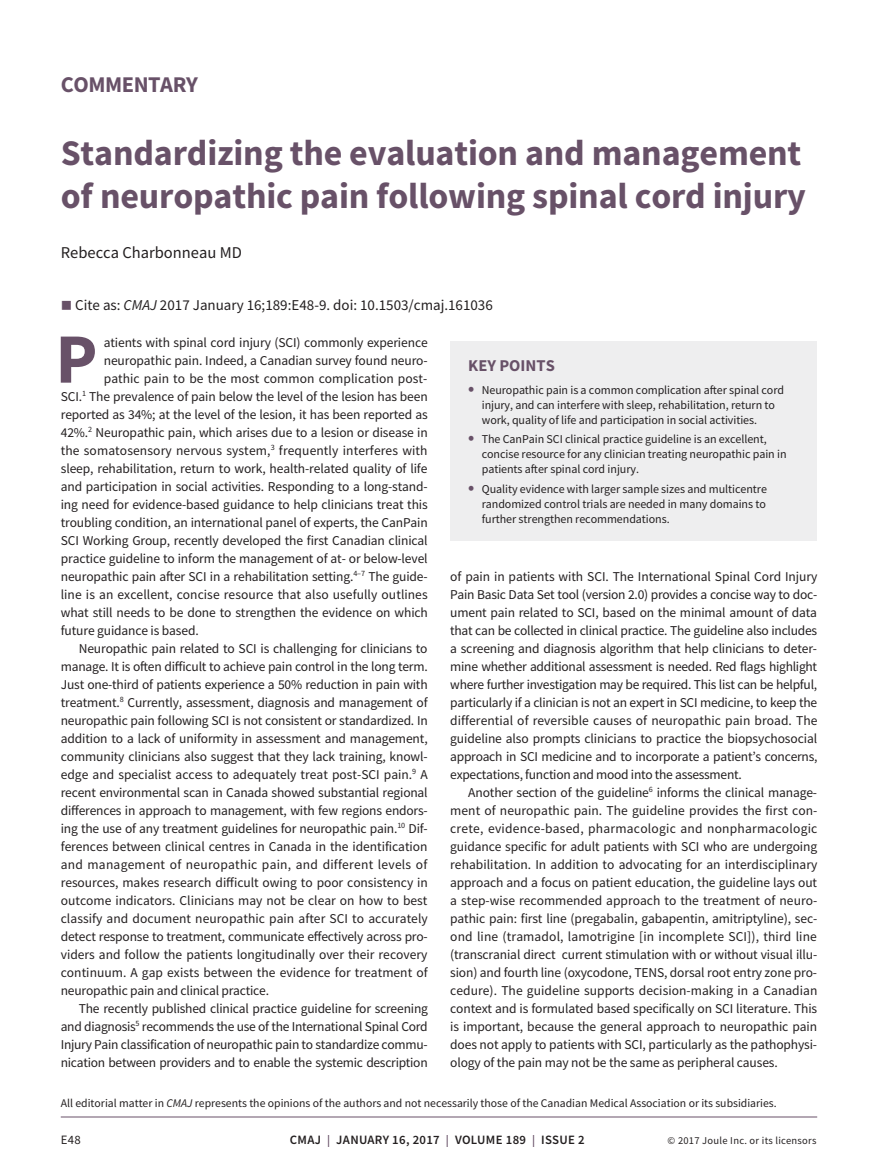
<style>
.page{position:relative;width:878px;height:1175px;background:#fff}
.page>*{position:absolute;margin:0;border:0;box-sizing:border-box;transform-origin:0 0}
.t1{font:700 70.65px "Source Sans Pro";color:#685168}
.t2{font:700 36px/43.2px "Source Sans Pro";letter-spacing:-.005em;color:#685168}
.t3{font:700 22.5px "Source Sans Pro";letter-spacing:-.02em;color:#685168}
.t4{font:16.5px "Source Sans Pro";color:#231f20}
.t5{font:700 16.5px "Source Sans Pro";color:#685168}
.t6{font:15px "Source Sans Pro";color:#231f20}
.t7{font:13.5px/18px "Source Sans Pro";letter-spacing:-.01em;color:#231f20;text-align:justify}
.t8{font:13.5px "Source Sans Pro";letter-spacing:.01em;color:#231f20}
.t9{font:13.5px "Source Sans Pro";letter-spacing:.015em;color:#231f20}
.t10{font:600 12.75px "Source Sans Pro";letter-spacing:.025em;color:#231f20}
.t11{font:12.75px "Source Sans Pro";color:#231f20}
.t12{font:12px/15px "Source Sans Pro";letter-spacing:-.005em;color:#231f20}
.t13{font:11.7px "Source Sans Pro";color:#231f20}
.t14{font:10.5px "Source Sans Pro";letter-spacing:.025em;color:#231f20}
.s1{color:#685168}
.s2{font-style:italic}
.s3{font-weight:700;font-size:18px;color:#685168}
.s4{font-size:12px;color:#685168}
</style>
<div class="page">
<hr style="left:61px;top:1116px;width:756px;height:1px;background:#685168">
<div style="left:450px;top:341px;width:367px;height:200px;background:#eeeeef"></div>
<h3 class="t3" style="left:61px;top:69px;width:139px">COMMENTARY</h3>
<h2 class="t2" style="left:61px;top:131px;width:746px">Standardizing the evaluation and management of neuropathic pain following spinal cord injury</h2>
<p class="t4" style="left:61px;top:242px;width:183px">Rebecca Charbonneau MD</p>
<p class="t6" style="left:61px;top:296px;width:433px"><span class="s1">■</span> Cite as: <span class="s2">CMAJ</span> 2017 January 16;189:E48-9. doi: 10.1503/cmaj.161036</p>
<h1 class="t1" style="left:55px;top:311px;width:44px">P</h1>
<p class="t7" style="left:104px;top:333px;width:325px">atients with spinal cord injury (SCI) commonly experience</p>
<p class="t7" style="left:104px;top:351px;width:325px">neuropathic pain. Indeed, a Canadian survey found neuro-</p>
<p class="t7" style="left:104px;top:369px;width:325px">pathic pain to be the most common complication post-</p>
<p class="t7" style="left:61px;top:387px;width:368px">SCI.<sup>1</sup> The prevalence of pain below the level of the lesion has been</p>
<p class="t7" style="left:61px;top:405px;width:368px">reported as 34%; at the level of the lesion, it has been reported as</p>
<p class="t7" style="left:61px;top:423px;width:368px">42%.<sup>2</sup> Neuropathic pain, which arises due to a lesion or disease in</p>
<p class="t8" style="left:61px;top:441px;width:368px">the somatosensory nervous system,<sup>3</sup> frequently interferes with</p>
<p class="t7" style="left:61px;top:459px;width:368px">sleep, rehabilitation, return to work, health-related quality of life</p>
<p class="t7" style="left:61px;top:477px;width:368px">and participation in social activities. Responding to a long-stand-</p>
<p class="t7" style="left:61px;top:495px;width:368px">ing need for evidence-based guidance to help clinicians treat this</p>
<p class="t7" style="left:61px;top:513px;width:368px">troubling condition, an international panel of experts, the CanPain</p>
<p class="t7" style="left:61px;top:531px;width:368px">SCI Working Group, recently developed the first Canadian clinical</p>
<p class="t7" style="left:61px;top:549px;width:368px">practice guideline to inform the management of at- or below-level</p>
<p class="t7" style="left:61px;top:567px;width:368px">neuropathic pain after SCI in a rehabilitation setting.<sup>4–7</sup> The guide-</p>
<p class="t7" style="left:61px;top:585px;width:368px">line is an excellent, concise resource that also usefully outlines</p>
<p class="t7" style="left:61px;top:603px;width:368px">what still needs to be done to strengthen the evidence on which</p>
<p class="t7" style="left:61px;top:621px;width:139px">future guidance is based.</p>
<p class="t7" style="left:79px;top:639px;width:350px">Neuropathic pain related to SCI is challenging for clinicians to</p>
<p class="t7" style="left:61px;top:657px;width:368px">manage. It is often difficult to achieve pain control in the long term.</p>
<p class="t7" style="left:61px;top:675px;width:368px">Just one-third of patients experience a 50% reduction in pain with</p>
<p class="t7" style="left:61px;top:693px;width:368px">treatment.<sup>8</sup> Currently, assessment, diagnosis and management of</p>
<p class="t7" style="left:61px;top:711px;width:368px">neuropathic pain following SCI is not consistent or standardized. In</p>
<p class="t7" style="left:61px;top:729px;width:368px">addition to a lack of uniformity in assessment and management,</p>
<p class="t7" style="left:61px;top:747px;width:368px">community clinicians also suggest that they lack training, knowl-</p>
<p class="t7" style="left:61px;top:765px;width:368px">edge and specialist access to adequately treat post-SCI pain.<sup>9</sup> A</p>
<p class="t7" style="left:61px;top:783px;width:368px">recent environmental scan in Canada showed substantial regional</p>
<p class="t7" style="left:61px;top:801px;width:368px">differences in approach to management, with few regions endors-</p>
<p class="t7" style="left:61px;top:819px;width:368px">ing the use of any treatment guidelines for neuropathic pain.<sup>10</sup> Dif-</p>
<p class="t7" style="left:61px;top:837px;width:368px">ferences between clinical centres in Canada in the identification</p>
<p class="t9" style="left:61px;top:855px;width:368px">and management of neuropathic pain, and different levels of</p>
<p class="t7" style="left:61px;top:873px;width:368px">resources, makes research difficult owing to poor consistency in</p>
<p class="t7" style="left:61px;top:891px;width:368px">outcome indicators. Clinicians may not be clear on how to best</p>
<p class="t7" style="left:61px;top:909px;width:368px">classify and document neuropathic pain after SCI to accurately</p>
<p class="t7" style="left:61px;top:927px;width:368px">detect response to treatment, communicate effectively across pro-</p>
<p class="t7" style="left:61px;top:945px;width:368px">viders and follow the patients longitudinally over their recovery</p>
<p class="t7" style="left:61px;top:963px;width:368px">continuum. A gap exists between the evidence for treatment of</p>
<p class="t7" style="left:61px;top:981px;width:210px">neuropathic pain and clinical practice.</p>
<p class="t7" style="left:79px;top:999px;width:351px">The recently published clinical practice guideline for screening</p>
<p class="t7" style="left:61px;top:1017px;width:368px">and diagnosis<sup>5</sup> recommends the use of the International Spinal Cord</p>
<p class="t7" style="left:61px;top:1035px;width:368px">Injury Pain classification of neuropathic pain to standardize commu-</p>
<p class="t7" style="left:61px;top:1053px;width:368px">nication between providers and to enable the systemic description</p>
<p class="t5" style="left:468px;top:354px;width:88px">KEY POINTS</p>
<p class="t12" style="left:482px;top:382px;width:304px;text-indent:-14px"><span class="s3">•</span> Neuropathic pain is a common complication after spinal cord injury, and can interfere with sleep, rehabilitation, return to work, quality of life and participation in social activities.</p>
<p class="t12" style="left:482px;top:431px;width:306px;text-indent:-14px"><span class="s3">•</span> The CanPain SCI clinical practice guideline is an excellent, concise resource for any clinician treating neuropathic pain in patients after spinal cord injury.</p>
<p class="t12" style="left:482px;top:481px;width:287px;text-align:justify;text-indent:-14px"><span class="s3">•</span> Quality evidence with larger sample sizes and multicentre randomized control trials are needed in many domains to further strengthen recommendations.</p>
<p class="t7" style="left:450px;top:567px;width:369px">of pain in patients with SCI. The International Spinal Cord Injury Pain Basic Data Set tool (version 2.0) provides a concise way to doc&shy;ument pain related to SCI, based on the minimal amount of data that can be collected in clinical practice. The guideline also includes a screening and diagnosis algorithm that help clinicians to deter&shy;mine whether additional assessment is needed. Red flags highlight where further investigation may be required. This list can be helpful, particularly if a clinician is not an expert in SCI medicine, to keep the differential of reversible causes of neuropathic pain broad. The guideline also prompts clinicians to practice the biopsychosocial approach in SCI medicine and to incorporate a patient’s concerns, expectations, function and mood into the assessment.</p>
<p class="t7" style="left:450px;top:783px;width:369px;text-indent:18px">Another section of the guideline<sup>6</sup> informs the clinical manage&shy;ment of neuropathic pain. The guideline provides the first con&shy;crete, evidence-based, pharmacologic and nonpharmacologic guidance specific for adult patients with SCI who are undergoing rehabilitation. In addition to advocating for an interdisciplinary approach and a focus on patient education, the guideline lays out a step-wise recommended approach to the treatment of neuro&shy;pathic pain: first line (pregabalin, gabapentin, amitriptyline), sec&shy;ond line (tramadol, lamotrigine [in incomplete SCI]), third line (transcranial direct current stimulation with or without visual illu&shy;sion) and fourth line (oxycodone, TENS, dorsal root entry zone pro&shy;cedure). The guideline supports decision-making in a Canadian context and is formulated based specifically on SCI literature. This is important, because the general approach to neuropathic pain does not apply to patients with SCI, particularly as the pathophysi&shy;ology of the pain may not be the same as peripheral causes.</p>
<p class="t13" style="left:61px;top:1095px;width:717px">All editorial matter in <span class="s2">CMAJ</span> represents the opinions of the authors and not necessarily those of the Canadian Medical Association or its subsidiaries.</p>
<p class="t11" style="left:61px;top:1132px;width:22px">E48</p>
<p class="t10" style="left:290px;top:1131px;width:296px">CMAJ <span class="s4">|</span> JANUARY 16, 2017 <span class="s4">|</span> VOLUME 189 <span class="s4">|</span> ISSUE 2</p>
<p class="t14" style="left:667px;top:1134px;width:150px">© 2017 Joule Inc. or its licensors</p>
</div>
